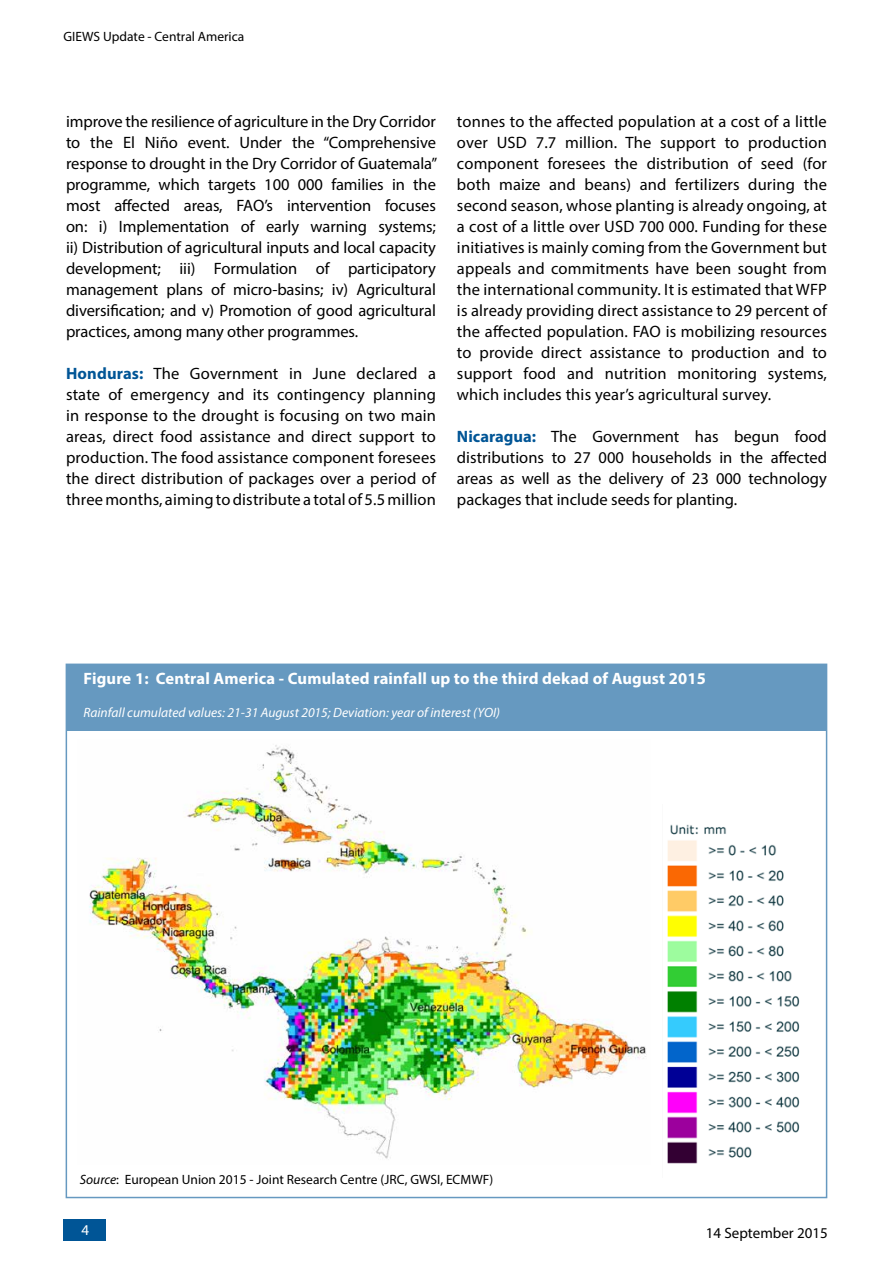
<style>
.page{position:relative;width:893px;height:1263px;background:#fff}
.page>*{position:absolute;margin:0;border:0;box-sizing:border-box;transform-origin:0 0}
.t1{font:16.5px/21px "Myriad Pro";color:#000;text-align:justify}
.t2{font:700 16.5px "Myriad Pro";letter-spacing:.01em;color:#fff}
.t3{font:15px "Myriad Pro";color:#000}
.t4{font:15px "Myriad Pro";color:#fff}
.t5{font:13.5px "Myriad Pro";color:#000}
.t6{font:italic 13.5px "Myriad Pro";color:#fff}
.s1{font-weight:700;color:#005596}
.s2{font-style:italic}
</style>
<div class="page">
<div style="left:63px;top:1219px;width:42px;height:21px;background:#005596"></div>
<div style="left:66px;top:665px;width:761px;height:66px;background:#6699c0"></div>
<img style="left:89px;top:745px;width:557px;height:414px">
<img style="left:667px;top:824px;width:133px;height:340px">
<p class="t5" style="left:63px;top:28px;width:182px">GIEWS Update - Central America</p>
<p class="t1" style="left:66px;top:111px;width:373px">improve the resilience of agriculture in the Dry Corridor to the El Niño event. Under the “Comprehensive response to drought in the Dry Corridor of Guatemala” programme, which targets 100 000 families in the most affected areas, FAO’s intervention focuses on: i) Implementation of early warning systems; ii) Distribution of agricultural inputs and local capacity development; iii) Formulation of participatory management plans of micro-basins; iv) Agricultural diversification; and v) Promotion of good agricultural practices, among many other programmes.</p>
<p class="t1" style="left:66px;top:363px;width:371px"><span class="s1">Honduras:</span> The Government in June declared a state of emergency and its contingency planning in response to the drought is focusing on two main areas, direct food assistance and direct support to production. The food assistance component foresees the direct distribution of packages over a period of three months, aiming to distribute a total of 5.5 million</p>
<p class="t1" style="left:457px;top:111px;width:372px">tonnes to the affected population at a cost of a little over USD 7.7 million. The support to production component foresees the distribution of seed (for both maize and beans) and fertilizers during the second season, whose planting is already ongoing, at a cost of a little over USD 700 000. Funding for these initiatives is mainly coming from the Government but appeals and commitments have been sought from the international community. It is estimated that WFP is already providing direct assistance to 29 percent of the affected population. FAO is mobilizing resources to provide direct assistance to production and to support food and nutrition monitoring systems, which includes this year’s agricultural survey.</p>
<p class="t1" style="left:457px;top:426px;width:371px"><span class="s1">Nicaragua:</span> The Government has begun food distributions to 27 000 households in the affected areas as well as the delivery of 23 000 technology packages that include seeds for planting.</p>
<p class="t2" style="left:84px;top:668px;width:624px">Figure 1: Central America - Cumulated rainfall up to the third dekad of August 2015</p>
<p class="t6" style="left:84px;top:704px;width:418px">Rainfall cumulated values: 21-31 August 2015; Deviation: year of interest (YOI)</p>
<p class="t5" style="left:80px;top:1171px;width:415px"><span class="s2">Source</span>: European Union 2015 - Joint Research Centre (JRC, GWSI, ECMWF)</p>
<p class="t4" style="left:82px;top:1220px;width:9px">4</p>
<p class="t3" style="left:706px;top:1224px;width:123px">14 September 2015</p>
</div>
